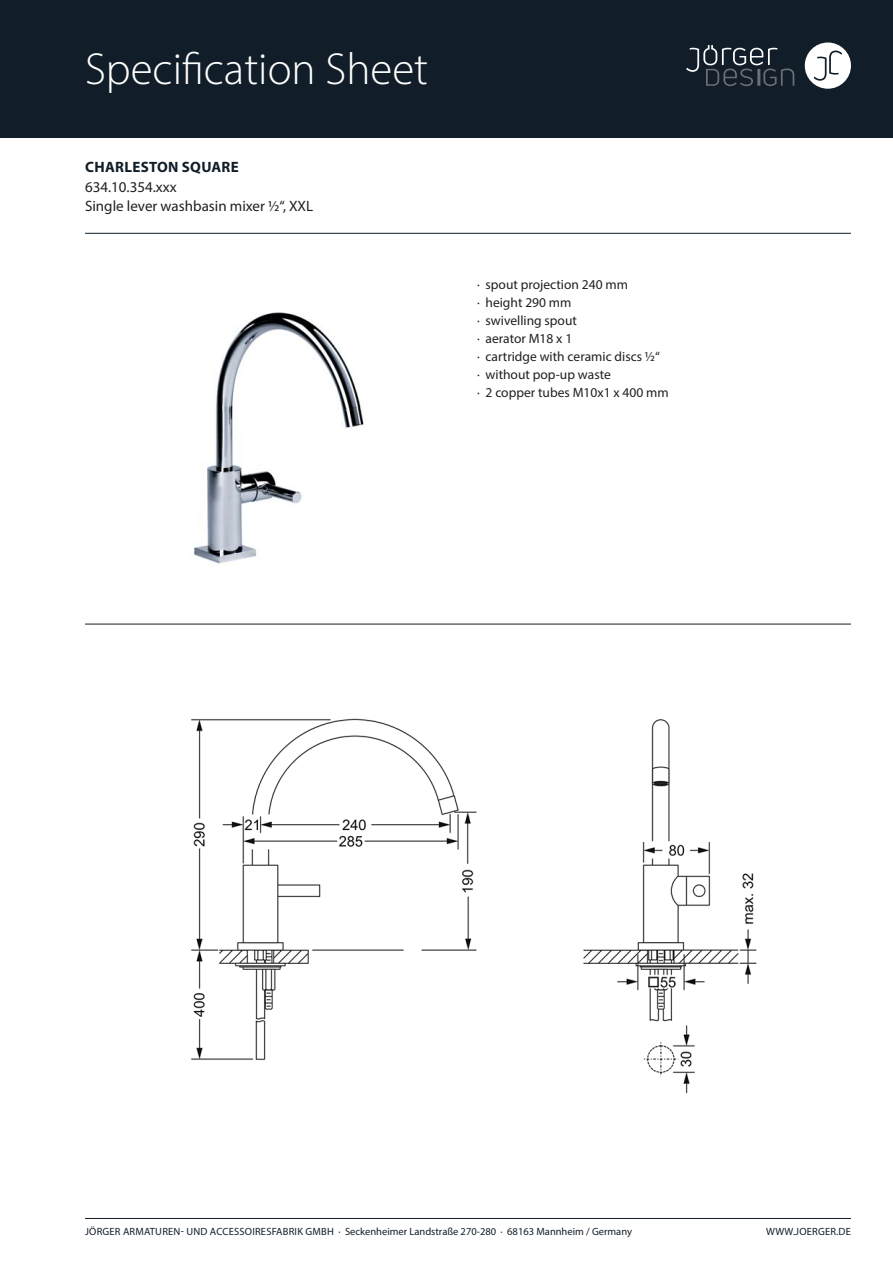
<style>
.page{position:relative;width:893px;height:1263px;background:#fff}
.page>*{position:absolute;margin:0;border:0;box-sizing:border-box;transform-origin:0 0}
.t1{font:300 45px "Myriad Pro";color:#fff}
.t2{font:15px "Myriad Pro";color:#231f20}
.t3{font:700 15px "Myriad Pro";letter-spacing:.02em;color:#111e29}
.t4{font:13.5px/18px "Myriad Pro";color:#231f20}
.t5{font:10.5px "Myriad Pro";letter-spacing:.005em;color:#111e29}
</style>
<div class="page">
<div style="left:0;top:0;width:893px;height:138px;background:#111e29"></div>
<div style="left:805px;top:43px;width:46px;height:46px;background:#fff;border-radius:50%"></div>
<svg style="left:814px;top:51px;width:28px;height:30px"></svg>
<svg style="left:686px;top:45px;width:108px;height:41px"></svg>
<hr style="left:85px;top:1218px;width:766px;height:1px;background:#111e29">
<hr style="left:85px;top:233px;width:766px;height:1px;background:#111e29">
<hr style="left:85px;top:624px;width:766px;height:1px;background:#111e29">
<img style="left:194px;top:312px;width:170px;height:252px">
<img style="left:191px;top:718px;width:566px;height:376px">
<h1 class="t1" style="left:85px;top:52px;width:345px">Specification Sheet</h1>
<p class="t3" style="left:85px;top:161px;width:155px">CHARLESTON SQUARE</p>
<p class="t2" style="left:85px;top:200px;width:230px">Single lever washbasin mixer ½“, XXL</p>
<p class="t2" style="left:85px;top:181px;width:93px">634.10.354.xxx</p>
<p class="t4" style="left:477px;top:277px;width:193px">· spout projection 240 mm<br>· height 290 mm<br>· swivelling spout<br>· aerator M18 x 1<br>· cartridge with ceramic discs ½“<br>· without pop-up waste<br>· 2 copper tubes M10x1 x 400 mm</p>
<p class="t5" style="left:85px;top:1228px;width:548px">JÖRGER ARMATUREN- UND ACCESSOIRESFABRIK GMBH · Seckenheimer Landstraße 270-280 · 68163 Mannheim / Germany</p>
<p class="t5" style="left:766px;top:1228px;width:86px">WWW.JOERGER.DE</p>
</div>
